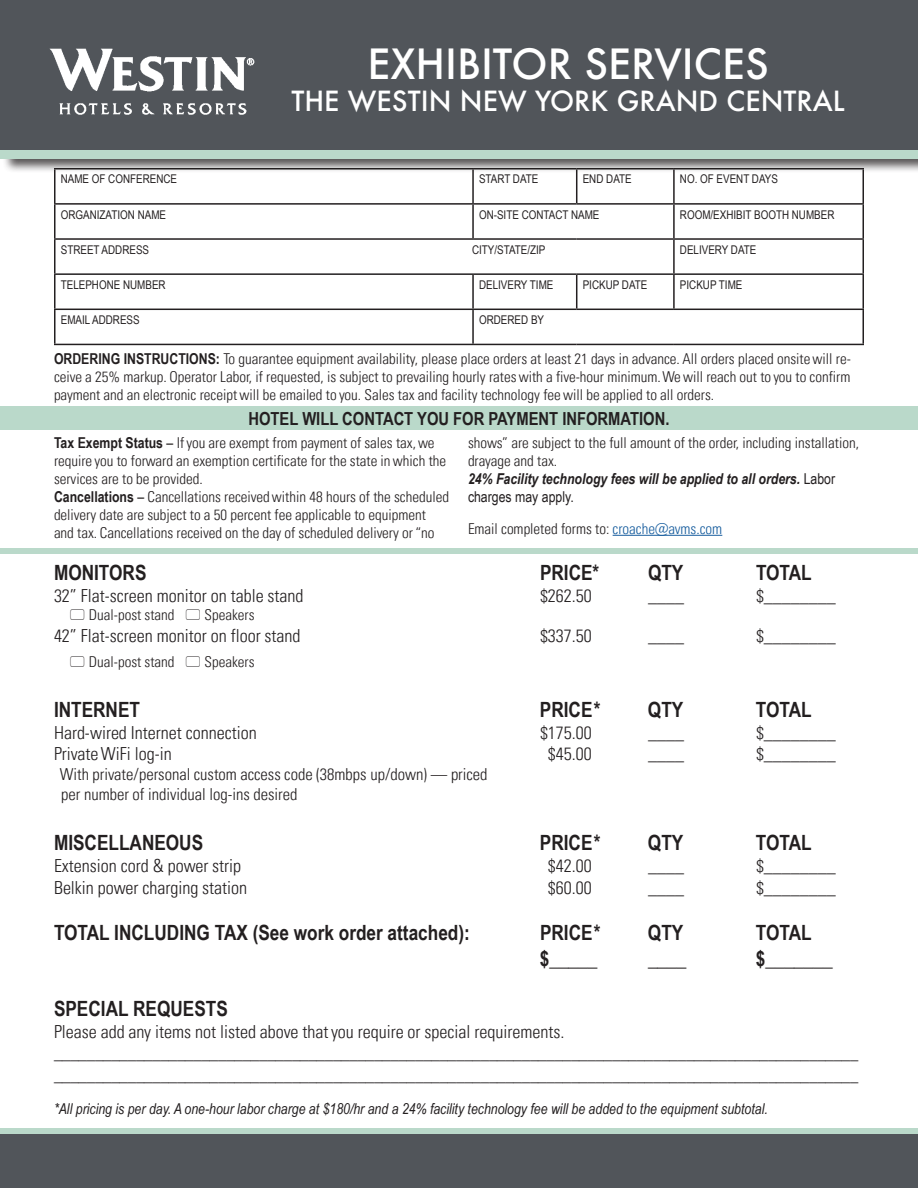
<style>
.page{position:relative;width:918px;height:1188px;background:#fff}
.page>*{position:absolute;margin:0;border:0;box-sizing:border-box;transform-origin:0 0}
.t1{font:500 40.5px "Futura";color:#fff}
.t2{font:500 27px "Futura";color:#fff}
.t3{font:700 21px "Arial Narrow";color:#231f20}
.t4{font:300 condensed 18px "Univers";color:#231f20}
.t5{font:18px/21.6px "Arial Narrow";color:#231f20}
.t6{font:700 18px "Arial Narrow";color:#231f20}
.t7{font:300 condensed 16.5px "Univers";color:#231f20}
.t8{font:300 condensed 15px/18px "Univers";color:#231f20}
.t9{font:italic 15px "Arial Narrow";color:#231f20}
.t10{font:italic 700 15px/18px "Arial Narrow";color:#231f20}
.t11{font:12px "Arial Narrow";color:#231f20}
.s1{font-family:"Arial Narrow";font-weight:700;font-stretch:normal}
.s2{font-family:"Arial Narrow";font-weight:400;font-stretch:normal}
.s3{font-weight:400;font-style:normal}
.s4{color:#175d9e}
</style>
<div class="page">
<div style="left:2px;top:2px;width:916px;height:171px;background:#231f20;opacity:.75"></div>
<div style="left:0;top:0;width:918px;height:150px;background:#51555a"></div>
<img style="left:48px;top:48px;width:207px;height:67px">
<div style="left:0;top:150px;width:918px;height:9px;background:#bad9ca"></div>
<hr style="left:613px;top:535px;width:109px;height:1px;background:#175d9e">
<hr style="left:54px;top:168px;width:419px;height:2px;background:#231f20">
<hr style="left:54px;top:170px;width:2px;height:33px;background:#231f20">
<hr style="left:473px;top:168px;width:104px;height:2px;background:#231f20">
<hr style="left:472px;top:170px;width:2px;height:33px;background:#231f20">
<hr style="left:577px;top:168px;width:97px;height:2px;background:#231f20">
<hr style="left:576px;top:170px;width:1px;height:33px;background:#231f20">
<hr style="left:674px;top:168px;width:190px;height:2px;background:#231f20">
<hr style="left:673px;top:170px;width:2px;height:33px;background:#231f20">
<hr style="left:862px;top:170px;width:2px;height:33px;background:#231f20">
<hr style="left:54px;top:203px;width:419px;height:2px;background:#231f20">
<hr style="left:54px;top:205px;width:2px;height:33px;background:#231f20">
<hr style="left:473px;top:203px;width:104px;height:2px;background:#231f20">
<hr style="left:472px;top:205px;width:2px;height:33px;background:#231f20">
<hr style="left:577px;top:203px;width:97px;height:2px;background:#231f20">
<hr style="left:674px;top:203px;width:190px;height:2px;background:#231f20">
<hr style="left:673px;top:205px;width:2px;height:33px;background:#231f20">
<hr style="left:862px;top:205px;width:2px;height:33px;background:#231f20">
<hr style="left:54px;top:238px;width:419px;height:2px;background:#231f20">
<hr style="left:54px;top:240px;width:2px;height:33px;background:#231f20">
<hr style="left:473px;top:238px;width:104px;height:2px;background:#231f20">
<hr style="left:577px;top:238px;width:97px;height:2px;background:#231f20">
<hr style="left:674px;top:238px;width:190px;height:2px;background:#231f20">
<hr style="left:673px;top:240px;width:2px;height:33px;background:#231f20">
<hr style="left:862px;top:240px;width:2px;height:33px;background:#231f20">
<hr style="left:54px;top:273px;width:419px;height:2px;background:#231f20">
<hr style="left:54px;top:275px;width:2px;height:34px;background:#231f20">
<hr style="left:473px;top:273px;width:104px;height:2px;background:#231f20">
<hr style="left:472px;top:275px;width:2px;height:34px;background:#231f20">
<hr style="left:577px;top:273px;width:97px;height:2px;background:#231f20">
<hr style="left:576px;top:275px;width:1px;height:34px;background:#231f20">
<hr style="left:674px;top:273px;width:190px;height:2px;background:#231f20">
<hr style="left:673px;top:275px;width:2px;height:34px;background:#231f20">
<hr style="left:862px;top:275px;width:2px;height:34px;background:#231f20">
<hr style="left:54px;top:309px;width:419px;height:1px;background:#231f20">
<hr style="left:54px;top:310px;width:2px;height:34px;background:#231f20">
<hr style="left:473px;top:309px;width:104px;height:1px;background:#231f20">
<hr style="left:472px;top:310px;width:2px;height:34px;background:#231f20">
<hr style="left:577px;top:309px;width:97px;height:1px;background:#231f20">
<hr style="left:674px;top:309px;width:190px;height:1px;background:#231f20">
<hr style="left:862px;top:310px;width:2px;height:34px;background:#231f20">
<hr style="left:54px;top:344px;width:419px;height:1px;background:#231f20">
<hr style="left:473px;top:344px;width:104px;height:1px;background:#231f20">
<hr style="left:577px;top:344px;width:97px;height:1px;background:#231f20">
<hr style="left:674px;top:344px;width:190px;height:1px;background:#231f20">
<img style="left:0;top:1129px;width:918px;height:59px">
<p class="t1" style="left:368px;top:36px;width:403px">EXHIBITOR SERVICES</p>
<p class="t2" style="left:291px;top:83px;width:555px">THE WESTIN NEW YORK GRAND CENTRAL</p>
<p class="t11" style="left:61px;top:170px;width:118px">NAME OF CONFERENCE</p>
<p class="t11" style="left:479px;top:170px;width:61px">START DATE</p>
<p class="t11" style="left:583px;top:170px;width:51px">END DATE</p>
<p class="t11" style="left:680px;top:170px;width:100px">NO. OF EVENT DAYS</p>
<p class="t11" style="left:61px;top:206px;width:107px">ORGANIZATION NAME</p>
<p class="t11" style="left:479px;top:206px;width:122px">ON-SITE CONTACT NAME</p>
<p class="t11" style="left:680px;top:206px;width:156px">ROOM/EXHIBIT BOOTH NUMBER</p>
<p class="t11" style="left:61px;top:241px;width:90px">STREET ADDRESS</p>
<p class="t11" style="left:472px;top:241px;width:75px">CITY/STATE/ZIP</p>
<p class="t11" style="left:680px;top:241px;width:78px">DELIVERY DATE</p>
<p class="t11" style="left:61px;top:276px;width:106px">TELEPHONE NUMBER</p>
<p class="t11" style="left:479px;top:276px;width:76px">DELIVERY TIME</p>
<p class="t11" style="left:583px;top:276px;width:66px">PICKUP DATE</p>
<p class="t11" style="left:680px;top:276px;width:64px">PICKUP TIME</p>
<p class="t11" style="left:61px;top:311px;width:80px">EMAIL ADDRESS</p>
<p class="t11" style="left:479px;top:311px;width:67px">ORDERED BY</p>
<p class="t8" style="left:54px;top:349px;width:798px;text-align:justify"><span class="s1">ORDERING INSTRUCTIONS:</span> To guarantee equipment availability, please place orders at least 21 days in advance. All orders placed onsite will re&shy;ceive a 25% markup. Operator Labor, if requested, is subject to prevailing hourly rates with a five-hour minimum. We will reach out to you to confirm payment and an electronic receipt will be emailed to you. Sales tax and facility technology fee will be applied to all orders.</p>
<p class="t6" style="left:248px;top:405px;width:423px">HOTEL WILL CONTACT YOU FOR PAYMENT INFORMATION.</p>
<p class="t8" style="left:54px;top:433px;width:394px"><span class="s1">Tax Exempt Status</span> <span class="s2">–</span> If you are exempt from payment of sales tax, we require you to forward an exemption certificate for the state in which the services are to be provided.</p>
<p class="t8" style="left:54px;top:487px;width:397px"><span class="s1">Cancellations</span> <span class="s2">–</span> Cancellations received within 48 hours of the scheduled delivery date are subject to a 50 percent fee applicable to equipment and tax. Cancellations received on the day of scheduled delivery or “no</p>
<p class="t8" style="left:468px;top:433px;width:393px">shows” are subject to the full amount of the order, including installation, drayage and tax.</p>
<p class="t10" style="left:468px;top:469px;width:369px">24% Facility technology fees will be applied to all orders. <span class="s3">Labor charges may apply.</span></p>
<p class="t8" style="left:468px;top:520px;width:256px">Email completed forms to: <span class="s4">croache@avms.com</span></p>
<p class="t3" style="left:54px;top:557px;width:94px">MONITORS</p>
<p class="t3" style="left:540px;top:557px;width:61px">PRICE*</p>
<p class="t3" style="left:648px;top:557px;width:37px">QTY</p>
<p class="t3" style="left:756px;top:557px;width:57px">TOTAL</p>
<p class="t4" style="left:54px;top:585px;width:251px">32” Flat-screen monitor on table stand</p>
<p class="t4" style="left:540px;top:585px;width:53px">$262.50</p>
<p class="t4" style="left:648px;top:585px;width:37px">____</p>
<p class="t4" style="left:756px;top:585px;width:81px">$________</p>
<p class="t8" style="left:89px;top:605px;width:87px">Dual-post stand</p>
<p class="t8" style="left:205px;top:605px;width:51px">Speakers</p>
<p class="t4" style="left:54px;top:624px;width:248px">42” Flat-screen monitor on floor stand</p>
<p class="t4" style="left:540px;top:624px;width:53px">$337.50</p>
<p class="t4" style="left:648px;top:624px;width:37px">____</p>
<p class="t4" style="left:756px;top:624px;width:81px">$________</p>
<p class="t8" style="left:89px;top:652px;width:87px">Dual-post stand</p>
<p class="t8" style="left:205px;top:652px;width:51px">Speakers</p>
<p class="t3" style="left:54px;top:694px;width:88px">INTERNET</p>
<p class="t3" style="left:540px;top:694px;width:62px">PRICE*</p>
<p class="t3" style="left:648px;top:694px;width:37px">QTY</p>
<p class="t3" style="left:756px;top:694px;width:57px">TOTAL</p>
<p class="t4" style="left:54px;top:722px;width:204px">Hard-wired Internet connection</p>
<p class="t4" style="left:540px;top:722px;width:53px">$175.00</p>
<p class="t4" style="left:648px;top:722px;width:37px">____</p>
<p class="t4" style="left:756px;top:722px;width:81px">$________</p>
<p class="t4" style="left:54px;top:743px;width:119px">Private WiFi log-in</p>
<p class="t4" style="left:548px;top:743px;width:45px">$45.00</p>
<p class="t4" style="left:648px;top:743px;width:37px">____</p>
<p class="t4" style="left:756px;top:743px;width:81px">$________</p>
<p class="t7" style="left:60px;top:764px;width:429px">With private/personal custom access code (38mbps up/down) — priced</p>
<p class="t7" style="left:61px;top:784px;width:238px">per number of individual log-ins desired</p>
<p class="t3" style="left:54px;top:827px;width:151px">MISCELLANEOUS</p>
<p class="t3" style="left:540px;top:827px;width:62px">PRICE*</p>
<p class="t3" style="left:648px;top:827px;width:37px">QTY</p>
<p class="t3" style="left:756px;top:827px;width:57px">TOTAL</p>
<p class="t4" style="left:54px;top:855px;width:189px">Extension cord &amp; power strip</p>
<p class="t4" style="left:548px;top:855px;width:45px">$42.00</p>
<p class="t4" style="left:648px;top:855px;width:37px">____</p>
<p class="t4" style="left:756px;top:855px;width:81px">$________</p>
<p class="t4" style="left:54px;top:876px;width:195px">Belkin power charging station</p>
<p class="t4" style="left:548px;top:876px;width:45px">$60.00</p>
<p class="t4" style="left:648px;top:876px;width:37px">____</p>
<p class="t4" style="left:756px;top:876px;width:81px">$________</p>
<p class="t3" style="left:54px;top:917px;width:417px">TOTAL INCLUDING TAX (See work order attached):</p>
<p class="t3" style="left:540px;top:917px;width:62px">PRICE*</p>
<p class="t3" style="left:648px;top:917px;width:37px">QTY</p>
<p class="t3" style="left:756px;top:917px;width:57px">TOTAL</p>
<p class="t3" style="left:540px;top:942px;width:59px">$_____</p>
<p class="t3" style="left:648px;top:942px;width:40px">____</p>
<p class="t3" style="left:756px;top:942px;width:78px">$_______</p>
<p class="t3" style="left:54px;top:993px;width:175px">SPECIAL REQUESTS</p>
<p class="t4" style="left:54px;top:1020px;width:512px">Please add any items not listed above that you require or special requirements.</p>
<p class="t5" style="left:54px;top:1041px;width:806px">__________________________________________________________________________________________________ __________________________________________________________________________________________________</p>
<p class="t9" style="left:54px;top:1099px;width:715px">*All pricing is per day. A one-hour labor charge at $180/hr and a 24% facility technology fee will be added to the equipment subtotal.</p>
</div>
